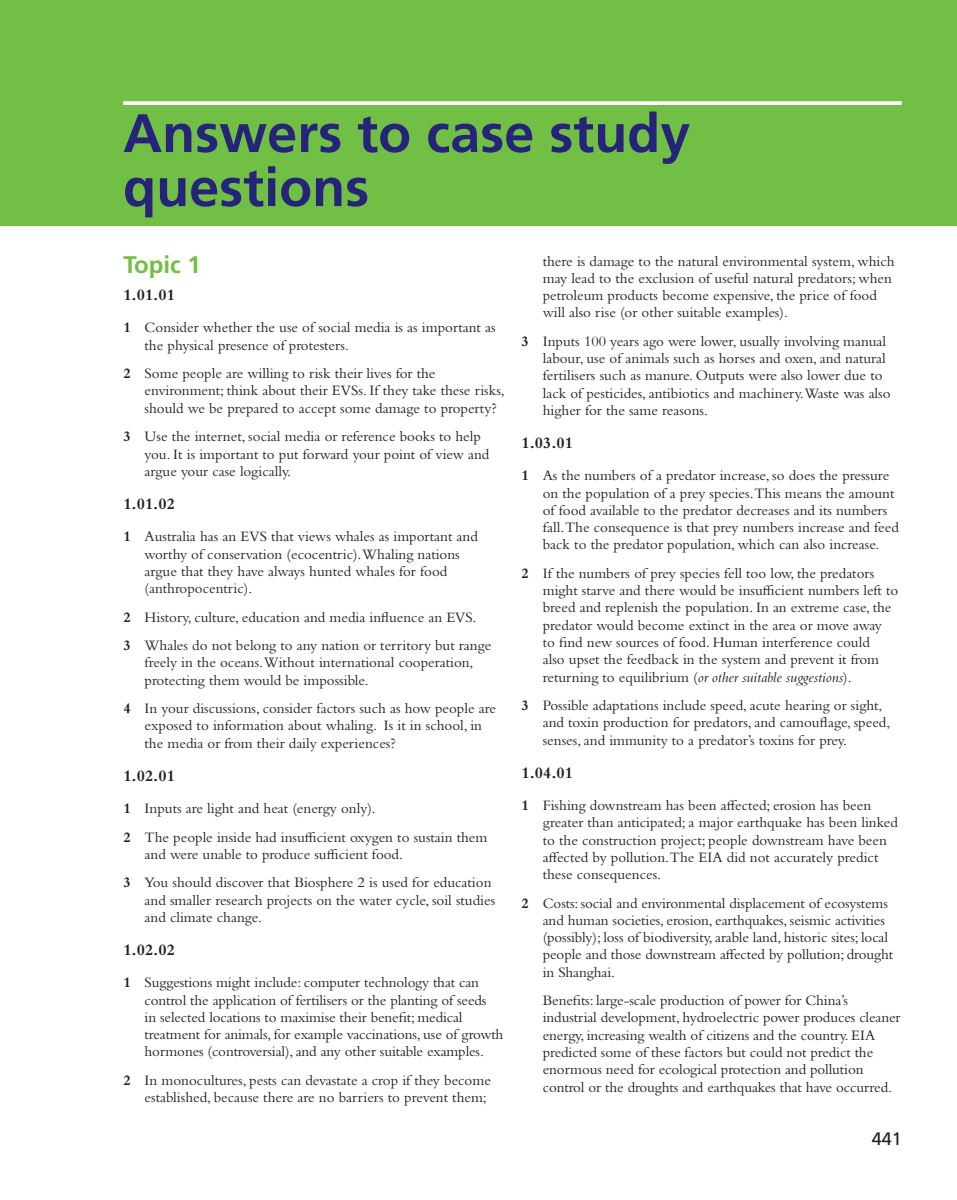
<style>
.page{position:relative;width:957px;height:1200px;background:#fff}
.page>*{position:absolute;margin:0;border:0;box-sizing:border-box;transform-origin:0 0}
.t1{font:700 54px/54px "Frutiger LT Std";color:#26237b}
.t2{font:700 24px "Frutiger LT Std";color:#71bf44}
.t3{font:18px "Frutiger LT Std";color:#231f20}
.t4{font:700 16.5px "Bembo Std";color:#231f20}
.t5{font:15px/17.2px "Bembo Std";color:#231f20}
.s1{font-weight:700}
.s2{font-style:italic}
</style>
<div class="page">
<div style="left:0;top:0;width:956px;height:225px;background:#71bf44"></div>
<svg style="left:123px;top:101px;width:778px;height:4px;background:#f6faf3"></svg>
<h1 class="t1" style="left:123px;top:110px;width:568px">Answers to case study questions</h1>
<h2 class="t2" style="left:123px;top:255px;width:79px">Topic 1</h2>
<p class="t4" style="left:123px;top:289px;width:53px">1.01.01</p>
<p class="t5" style="left:145px;top:320px;width:352px;text-indent:-21px"><span class="s1">1</span> Consider whether the use of social media is as important as the physical presence of protesters.</p>
<p class="t5" style="left:145px;top:366px;width:362px;text-indent:-21px"><span class="s1">2</span> Some people are willing to risk their lives for the environment; think about their EVSs. If they take these risks, should we be prepared to accept some damage to property?</p>
<p class="t5" style="left:145px;top:429px;width:346px;text-indent:-21px"><span class="s1">3</span> Use the internet, social media or reference books to help you. It is important to put forward your point of view and argue your case logically.</p>
<p class="t4" style="left:123px;top:497px;width:53px">1.01.02</p>
<p class="t5" style="left:145px;top:529px;width:335px;text-indent:-21px"><span class="s1">1</span> Australia has an EVS that views whales as important and worthy of conservation (ecocentric).Whaling nations argue that they have always hunted whales for food (anthropocentric).</p>
<p class="t5" style="left:123px;top:603px;width:369px;line-height:28.5px"><span class="s1">2</span> History, culture, education and media influence an EVS.<br><span class="s1">3</span> Whales do not belong to any nation or territory but range</p>
<p class="t5" style="left:145px;top:655px;width:330px">freely in the oceans.Without international cooperation, protecting them would be impossible.</p>
<p class="t5" style="left:145px;top:701px;width:353px;text-indent:-21px"><span class="s1">4</span> In your discussions, consider factors such as how people are exposed to information about whaling. Is it in school, in the media or from their daily experiences?</p>
<p class="t4" style="left:123px;top:769px;width:53px">1.02.01</p>
<p class="t5" style="left:123px;top:795px;width:365px;line-height:28.5px"><span class="s1">1</span> Inputs are light and heat (energy only).<br><span class="s1">2</span> The people inside had insufficient oxygen to sustain them</p>
<p class="t5" style="left:123px;top:841px;width:370px;line-height:28.5px;text-indent:21px">and were unable to produce sufficient food.<br><span class="s1">3</span> You should discover that Biosphere 2 is used for education</p>
<p class="t5" style="left:145px;top:892px;width:352px">and smaller research projects on the water cycle, soil studies and climate change.</p>
<p class="t4" style="left:123px;top:943px;width:53px">1.02.02</p>
<p class="t5" style="left:145px;top:975px;width:360px;text-indent:-21px"><span class="s1">1</span> Suggestions might include: computer technology that can control the application of fertilisers or the planting of seeds<br>in selected locations to maximise their benefit; medical treatment for animals, for example vaccinations, use of growth hormones (controversial), and any other suitable examples.</p>
<p class="t5" style="left:123px;top:1072px;width:369px;text-align:right"><span class="s1">2</span> In monocultures, pests can devastate a crop if they become established, because there are no barriers to prevent them;</p>
<p class="t5" style="left:543px;top:253px;width:353px">there is damage to the natural environmental system, which may lead to the exclusion of useful natural predators; when petroleum products become expensive, the price of food will also rise (or other suitable examples).</p>
<p class="t5" style="left:543px;top:334px;width:349px;text-indent:-21px"><span class="s1">3</span> Inputs 100 years ago were lower, usually involving manual labour, use of animals such as horses and oxen, and natural fertilisers such as manure. Outputs were also lower due to lack of pesticides, antibiotics and machinery.Waste was also higher for the same reasons.</p>
<p class="t4" style="left:521px;top:436px;width:53px">1.03.01</p>
<p class="t5" style="left:543px;top:468px;width:357px;text-indent:-21px"><span class="s1">1</span> As the numbers of a predator increase, so does the pressure on the population of a prey species.This means the amount of food available to the predator decreases and its numbers fall.The consequence is that prey numbers increase and feed back to the predator population, which can also increase.</p>
<p class="t5" style="left:543px;top:566px;width:357px;text-indent:-21px"><span class="s1">2</span> If the numbers of prey species fell too low, the predators might starve and there would be insufficient numbers left to breed and replenish the population. In an extreme case, the predator would become extinct in the area or move away<br>to find new sources of food. Human interference could<br>also upset the feedback in the system and prevent it from returning to equilibrium (<span class="s2">or other suitable suggestions</span>).</p>
<p class="t5" style="left:543px;top:698px;width:349px;text-indent:-21px"><span class="s1">3</span> Possible adaptations include speed, acute hearing or sight, and toxin production for predators, and camouflage, speed, senses, and immunity to a predator’s toxins for prey.</p>
<p class="t4" style="left:521px;top:766px;width:53px">1.04.01</p>
<p class="t5" style="left:543px;top:797px;width:357px;text-indent:-21px"><span class="s1">1</span> Fishing downstream has been affected; erosion has been greater than anticipated; a major earthquake has been linked to the construction project; people downstream have been affected by pollution.The EIA did not accurately predict these consequences.</p>
<p class="t5" style="left:543px;top:895px;width:352px;text-indent:-21px"><span class="s1">2</span> Costs: social and environmental displacement of ecosystems and human societies, erosion, earthquakes, seismic activities (possibly); loss of biodiversity, arable land, historic sites; local people and those downstream affected by pollution; drought in Shanghai.</p>
<p class="t5" style="left:543px;top:992px;width:359px">Benefits: large-scale production of power for China’s industrial development, hydroelectric power produces cleaner energy, increasing wealth of citizens and the country. EIA predicted some of these factors but could not predict the enormous need for ecological protection and pollution control or the droughts and earthquakes that have occurred.</p>
<p class="t3" style="left:871px;top:1130px;width:32px">441</p>
</div>
